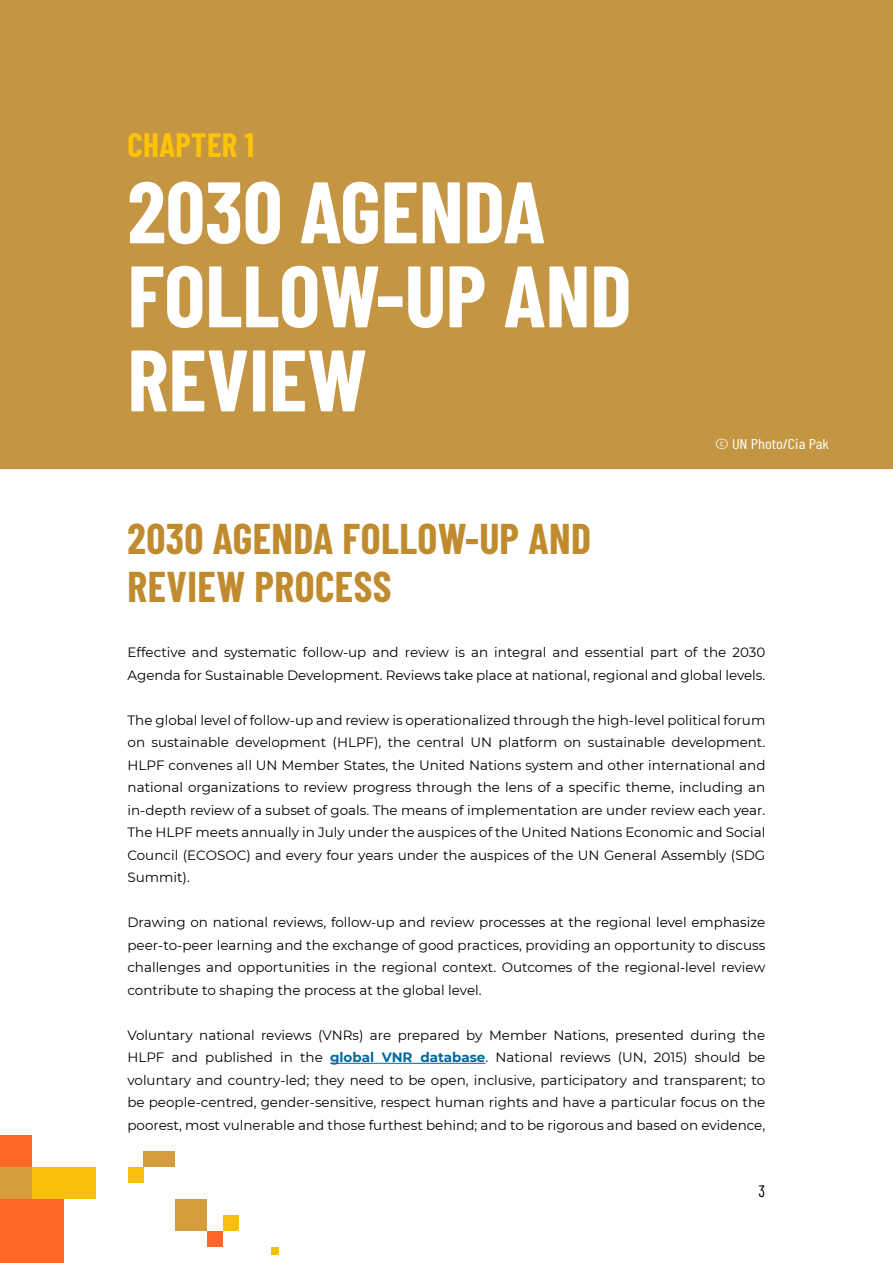
<style>
.page{position:relative;width:893px;height:1263px;background:#fff}
.page>*{position:absolute;margin:0;border:0;box-sizing:border-box;transform-origin:0 0}
.t1{font:700 87px/84px "Barlow Condensed";color:#fff}
.t2{font:700 42px/48px "Barlow Condensed";letter-spacing:.01em;color:#bf8b2e}
.t3{font:700 33px "Barlow Condensed";letter-spacing:.01em;color:#fcc30b}
.t4{font:16.5px "Barlow Condensed";color:#000}
.t5{font:14.25px "Barlow Condensed";color:#fff;scale:1.14 1}
.t6{font:13.5px/22.5px "Montserrat";color:#000;text-align:justify}
.s1{font-weight:700;color:#00689d}
</style>
<div class="page">
<hr style="left:330px;top:1063px;width:156px;height:1px;background:#00689d">
<div style="left:0;top:1135px;width:32px;height:32px;background:#fd6925"></div>
<div style="left:175px;top:1199px;width:32px;height:32px;background:#d69e3b"></div>
<div style="left:0;top:1199px;width:64px;height:64px;background:#fd6925"></div>
<div style="left:0;top:1167px;width:32px;height:32px;background:#d69e3b"></div>
<div style="left:32px;top:1167px;width:64px;height:32px;background:#f7bf0a"></div>
<div style="left:128px;top:1167px;width:16px;height:16px;background:#f7bf0a"></div>
<div style="left:143px;top:1151px;width:32px;height:16px;background:#d69e3b"></div>
<div style="left:207px;top:1231px;width:16px;height:16px;background:#fd6925"></div>
<div style="left:223px;top:1215px;width:16px;height:16px;background:#f7bf0a"></div>
<div style="left:271px;top:1247px;width:8px;height:8px;background:#f7bf0a"></div>
<div style="left:0;top:0;width:893px;height:469px;background:#c49542"></div>
<h3 class="t3" style="left:128px;top:122px;width:128px">CHAPTER 1</h3>
<h1 class="t1" style="left:128px;top:165px;width:506px">2030 AGENDA<br>FOLLOW-UP AND<br>REVIEW</h1>
<h2 class="t2" style="left:128px;top:512px;width:465px">2030 AGENDA FOLLOW-UP AND<br>REVIEW PROCESS</h2>
<p class="t5" style="left:715px;top:433px;width:102px">© UN Photo/Cia Pak</p>
<p class="t6" style="left:128px;top:641px;width:639px">Effective and systematic follow-up and review is an integral and essential part of the 2030<br>Agenda for Sustainable Development. Reviews take place at national, regional and global levels.</p>
<p class="t6" style="left:127px;top:708px;width:639px">The global level of follow-up and review is operationalized through the high-level political forum on sustainable development (HLPF), the central UN platform on sustainable development.<br>HLPF convenes all UN Member States, the United Nations system and other international and national organizations to review progress through the lens of a specific theme, including an in-depth review of a subset of goals. The means of implementation are under review each year.<br>The HLPF meets annually in July under the auspices of the United Nations Economic and Social Council (ECOSOC) and every four years under the auspices of the UN General Assembly (SDG Summit).</p>
<p class="t6" style="left:127px;top:911px;width:639px">Drawing on national reviews, follow-up and review processes at the regional level emphasize peer-to-peer learning and the exchange of good practices, providing an opportunity to discuss challenges and opportunities in the regional context. Outcomes of the regional-level review contribute to shaping the process at the global level.</p>
<p class="t6" style="left:127px;top:1023px;width:639px">Voluntary national reviews (VNRs) are prepared by Member Nations, presented during the HLPF and published in the <span class="s1">global VNR database</span>. National reviews (UN, 2015) should be voluntary and country-led; they need to be open, inclusive, participatory and transparent; to be people-centred, gender-sensitive, respect human rights and have a particular focus on the poorest, most vulnerable and those furthest behind; and to be rigorous and based on evidence,</p>
<p class="t4" style="left:758px;top:1179px;width:8px">3</p>
</div>
